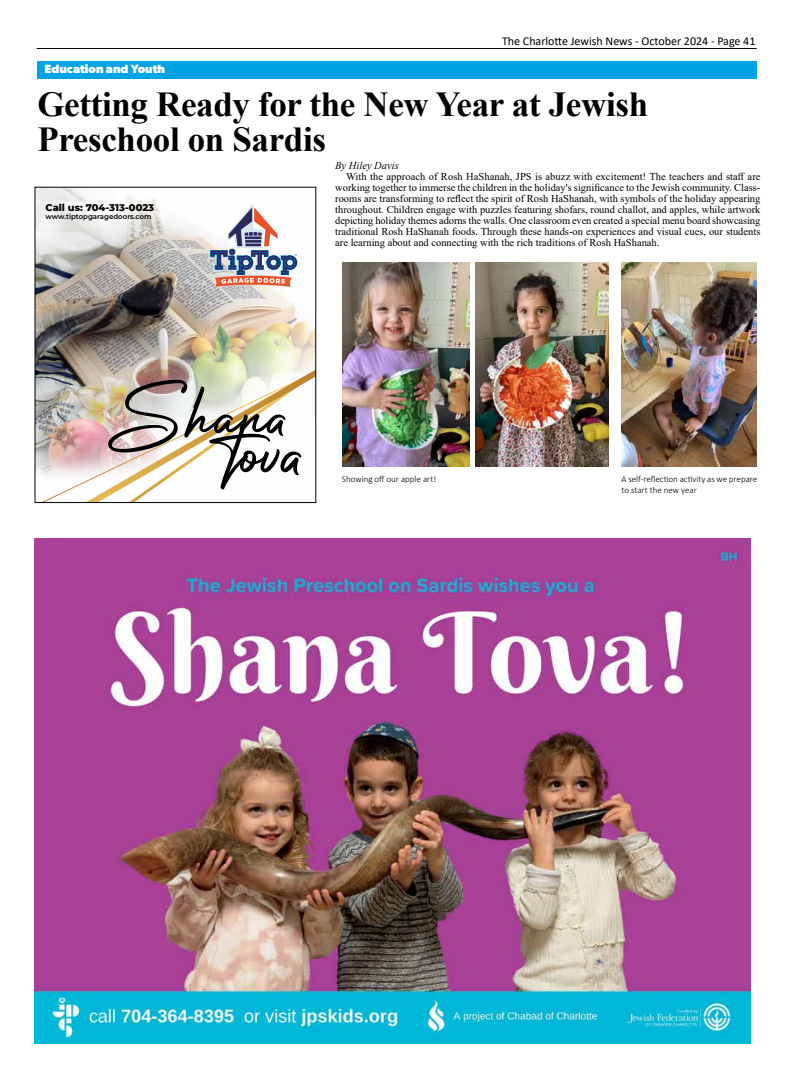
<style>
.page{position:relative;width:792px;height:1080px;background:#fff}
.page>*{position:absolute;margin:0;border:0;box-sizing:border-box;transform-origin:0 0}
.t1{font:70.7px "Betterlett";color:#000}
.t2{font:63.9px "Betterlett";letter-spacing:.005em;color:#000}
.t3{font:700 35px/35px "Times New Roman";letter-spacing:-.01em;color:#000}
.t4{font:12px "Calibri";color:#000}
.t5{font:700 12px "Gibson";color:#fff}
.t6{font:10.5px/11px "Times New Roman";color:#000;text-align:justify}
.t7{font:italic 10.5px "Times New Roman";color:#000}
.t8{font:800 9.9px "Montserrat";color:#000}
.t9{font:300 9px/11px "Calibri";color:#000}
.t10{font:600 7px "Montserrat";color:#000}
</style>
<div class="page">
<hr style="left:37px;top:48px;width:720px;height:1px;background:#000">
<div style="left:37px;top:62px;width:720px;height:17px;background:#00a3e3"></div>
<img style="left:622px;top:262px;width:135px;height:204px">
<img style="left:342px;top:262px;width:127px;height:204px">
<img style="left:476px;top:262px;width:133px;height:204px">
<img style="left:37px;top:189px;width:172px;height:61px">
<img style="left:37px;top:250px;width:277px;height:87px">
<svg style="left:37px;top:349px;width:277px;height:152px"></svg>
<img style="left:56px;top:294px;width:220px;height:132px">
<svg style="left:209px;top:203px;width:88px;height:84px"></svg>
<img style="left:35px;top:538px;width:715px;height:505px">
<p class="t5" style="left:45px;top:62px;width:122px">Education and Youth</p>
<p class="t4" style="left:502px;top:33px;width:255px">The Charlotte Jewish News - October 2024 - Page 41</p>
<h3 class="t3" style="left:37px;top:85px;width:612px">Getting Ready for the New Year at Jewish<br>Preschool on Sardis</h3>
<p class="t8" style="left:45px;top:200px;width:110px">Call us: 704-313-0023</p>
<p class="t10" style="left:45px;top:211px;width:107px">www.tiptopgaragedoors.com</p>
<p class="t7" style="left:335px;top:159px;width:65px">By Hiley Davis</p>
<p class="t6" style="left:335px;top:171px;width:427px;text-indent:11px">With the approach of Rosh HaShanah, JPS is abuzz with excitement! The teachers and staff are working together to immerse the children in the holiday's significance to the Jewish community. Class&shy;rooms are transforming to reflect the spirit of Rosh HaShanah, with symbols of the holiday appearing throughout. Children engage with puzzles featuring shofars, round challot, and apples, while artwork depicting holiday themes adorns the walls. One classroom even created a special menu board showcasing traditional Rosh HaShanah foods. Through these hands-on experiences and visual cues, our students are learning about and connecting with the rich traditions of Rosh HaShanah.</p>
<h2 class="t2" style="left:108px;top:372px;width:182px">Shana</h2>
<h1 class="t1" style="left:227px;top:405px;width:79px">tova</h1>
<p class="t9" style="left:342px;top:473px;width:96px">Showing off our apple art!</p>
<p class="t9" style="left:622px;top:473px;width:137px">A self-reflection activity as we prepare to start the new year</p>
</div>
